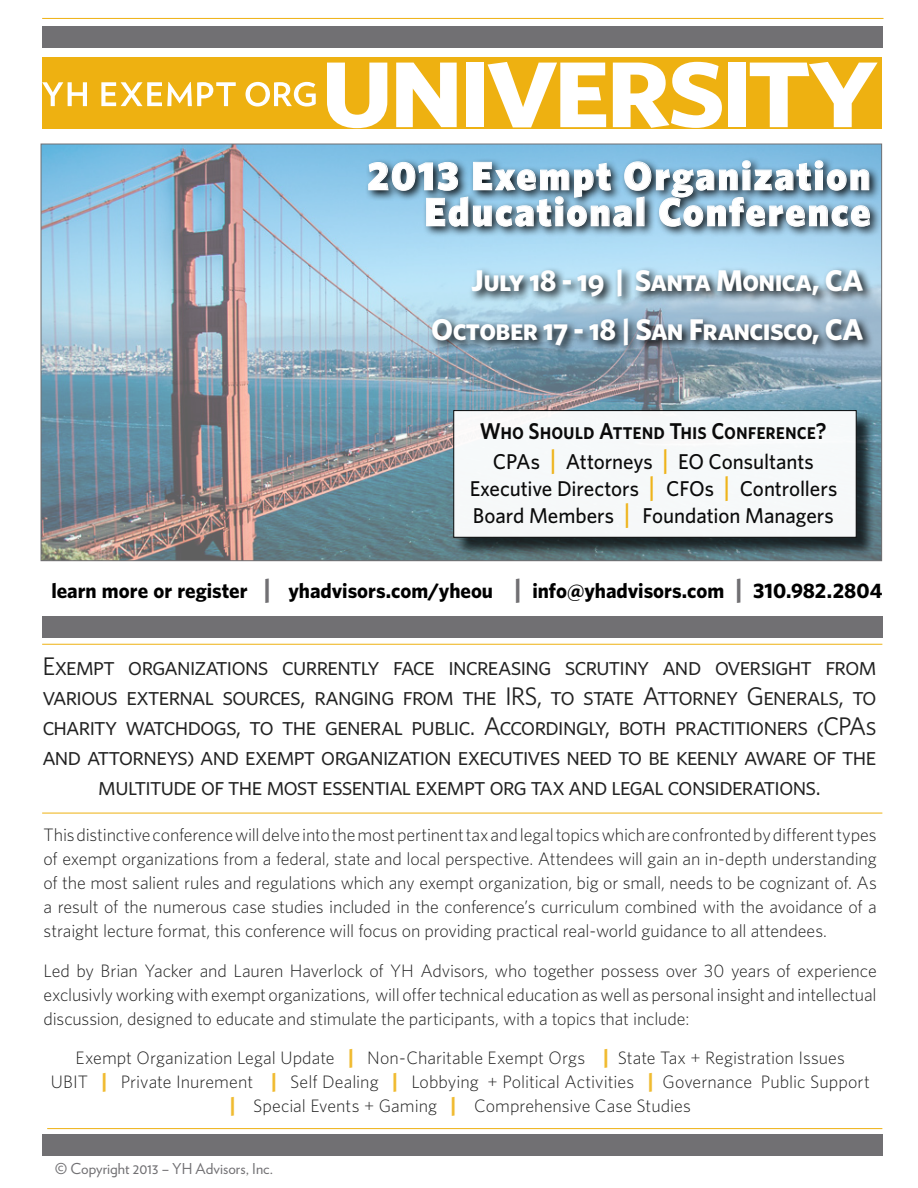
<style>
.page{position:relative;width:918px;height:1188px;background:#fff}
.page>*{position:absolute;margin:0;border:0;box-sizing:border-box;transform-origin:0 0}
.t1{font:700 93.6px "Whitney HTF";letter-spacing:-.035em;color:#fff;scale:1.12 1}
.t2{font:900 39.75px/36px "Whitney HTF";letter-spacing:.06em;color:#fff;text-align:right}
.t3{font:30px/49.2px "Whitney HTF Bold SC";letter-spacing:-.02em;color:#fff;text-align:right}
.t4{font:25.5px/30px "Whitney HTF Book SC";letter-spacing:-.045em;color:#000;text-align:center}
.t5{font:22.95px "Whitney HTF Semi Bold SC";color:#000;scale:.92 1}
.t6{font:500 21.45px/27px "Whitney HTF";letter-spacing:-.005em;color:#000;text-align:center}
.t7{font:700 21px "Whitney HTF";color:#000}
.t8{font:300 18px/24px "Whitney HTF";color:#000;text-align:justify}
.t9{font:15px "Verlag";color:#717073}
.s1{font-size:27.6px;color:#eeb111}
.s2{font-size:27px;color:#717073}
.s3{font-weight:700;font-size:21px;color:#eeb111}
</style>
<div class="page">
<div style="left:42px;top:26px;width:840px;height:21px;background:#717073"></div>
<div style="left:42px;top:57px;width:840px;height:72px;background:#eeb111"></div>
<svg style="left:42px;top:82px;width:274px;height:25px"></svg>
<img style="left:43px;top:146px;width:837px;height:413px">
<div style="left:42px;top:617px;width:840px;height:21px;background:#717073"></div>
<svg style="left:365px;top:157px;width:517px;height:200px;background:#95b7cb"></svg>
<svg style="left:368px;top:160px;width:502px;height:67px;background:#7696aa"></svg>
<div style="left:455px;top:412px;width:420px;height:144px;background:#000;opacity:.75"></div>
<div style="left:453px;top:410px;width:404px;height:128px;background:#f6f9f9;border:1px solid #000"></div>
<hr style="left:42px;top:644px;width:840px;height:1px;background:#eeb111">
<hr style="left:42px;top:18px;width:842px;height:1px;background:#eeb111">
<div style="left:42px;top:1134px;width:840px;height:21px;background:#717073"></div>
<hr style="left:47px;top:1128px;width:835px;height:1px;background:#eeb111">
<hr style="left:42px;top:813px;width:840px;height:1px;background:#eeb111">
<h1 class="t1" style="left:321px;top:38px;width:499px">UNIVERSITY</h1>
<h2 class="t2" style="left:367px;top:157px;width:505px">2013 Exempt Organization<br>Educational Conference</h2>
<h3 class="t3" style="left:431px;top:255px;width:434px">July 18 - 19 | Santa Monica, CA<br>October 17 - 18 | San Francisco, CA</h3>
<p class="t5" style="left:480px;top:417px;width:378px">Who Should Attend This Conference?</p>
<p class="t6" style="left:469px;top:447px;width:370px">CPAs <span class="s1">|</span> Attorneys <span class="s1">|</span> EO Consultants<br>Executive Directors <span class="s1">|</span> CFOs <span class="s1">|</span> Controllers<br>Board Members <span class="s1">|</span> Foundation Managers</p>
<p class="t7" style="left:51px;top:578px;width:832px">learn more or register <span class="s2">|</span> yhadvisors.com/yheou <span class="s2">|</span> info@yhadvisors.com <span class="s2">|</span> 310.982.2804</p>
<p class="t4" style="left:42px;top:650px;width:836px">Exempt organizations currently face increasing scrutiny and oversight from various external sources, ranging from the IRS, to state Attorney Generals, to charity watchdogs, to the general public. Accordingly, both practitioners (CPAs and attorneys) and exempt organization executives need to be keenly aware of the multitude of the most essential exempt org tax and legal considerations.</p>
<p class="t8" style="left:44px;top:823px;width:835px">This distinctive conference will delve into the most pertinent tax and legal topics which are confronted by different types of exempt organizations from a federal, state and local perspective. Attendees will gain an in-depth understanding of the most salient rules and regulations which any exempt organization, big or small, needs to be cognizant of. As a result of the numerous case studies included in the conference’s curriculum combined with the avoidance of a straight lecture format, this conference will focus on providing practical real-world guidance to all attendees.</p>
<p class="t8" style="left:44px;top:958px;width:835px">Led by Brian Yacker and Lauren Haverlock of YH Advisors, who together possess over 30 years of experience exclusivly working with exempt organizations, will offer technical education as well as personal insight and intellectual discussion, designed to educate and stimulate the participants, with a topics that include:</p>
<p class="t8" style="left:51px;top:1046px;width:821px;text-align:center">Exempt Organization Legal Update <span class="s3">|</span> Non-Charitable Exempt Orgs <span class="s3">|</span> State Tax + Registration Issues<br>UBIT <span class="s3">|</span> Private Inurement <span class="s3">|</span> Self Dealing <span class="s3">|</span> Lobbying + Political Activities <span class="s3">|</span> Governance Public Support <span class="s3">|</span> Special Events + Gaming <span class="s3">|</span> Comprehensive Case Studies</p>
<p class="t9" style="left:55px;top:1158px;width:220px">© Copyright 2013 – YH Advisors, Inc.</p>
</div>
